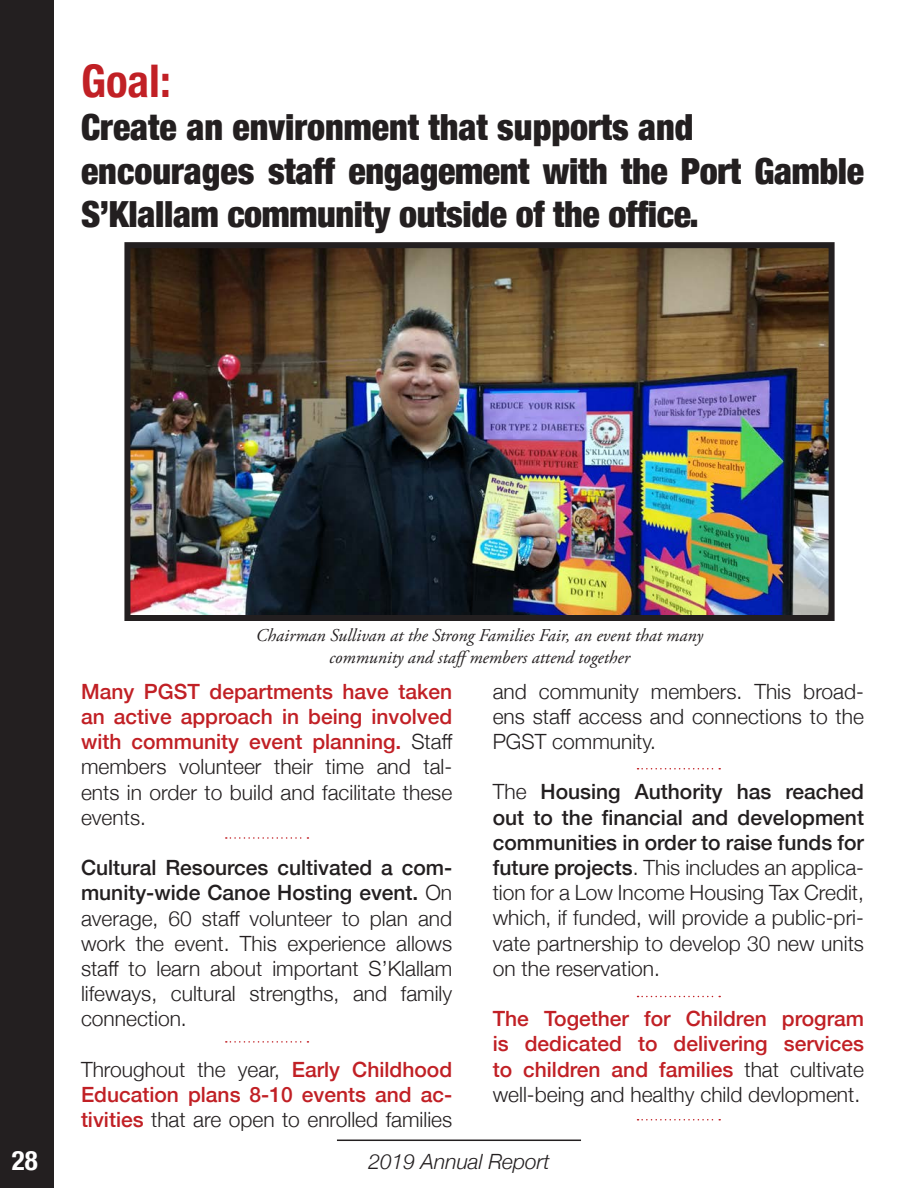
<style>
.page{position:relative;width:918px;height:1188px;background:#fff}
.page>*{position:absolute;margin:0;border:0;box-sizing:border-box;transform-origin:0 0}
.t1{font:700 condensed 45px "Helvetica Neue";color:#c12025}
.t2{font:900 condensed 36px/43.2px "Helvetica Neue";letter-spacing:-.01em;color:#231f20}
.t3{font:700 condensed 27px "Helvetica Neue";color:#fff}
.t4{font:300 21px/25.2px "Helvetica Neue";color:#231f20;text-align:justify}
.t5{font:500 21px/25.2px "Helvetica Neue";color:#c12025;text-align:justify}
.t6{font:italic 300 21px "Helvetica Neue";color:#231f20}
.t7{font:italic 18px "Adobe Garamond Pro";color:#231f20}
.s1{font-weight:300;color:#231f20}
.s2{font-weight:500}
</style>
<div class="page">
<div style="left:0;top:0;width:54px;height:1188px;background:#231f20"></div>
<img style="left:131px;top:249px;width:697px;height:365px">
<div style="left:124px;top:242px;width:711px;height:379px;border:6px solid #231f20"></div>
<hr style="left:337px;top:1140px;width:244px;height:1px;background:#231f20">
<svg style="left:226px;top:837px;width:82px;height:2px"></svg>
<svg style="left:226px;top:1041px;width:82px;height:2px"></svg>
<svg style="left:638px;top:768px;width:82px;height:2px"></svg>
<svg style="left:638px;top:996px;width:82px;height:1px"></svg>
<svg style="left:638px;top:1119px;width:82px;height:1px"></svg>
<p class="t1" style="left:81px;top:44px;width:91px">Goal:</p>
<p class="t2" style="left:81px;top:104px;width:614px">Create an environment that supports and</p>
<p class="t2" style="left:81px;top:147px;width:785px">encourages staff engagement with the Port Gamble<br>S’Klallam community outside of the office.</p>
<p class="t3" style="left:12px;top:1138px;width:27px">28</p>
<p class="t7" style="left:256px;top:625px;width:449px">Chairman Sullivan at the Strong Families Fair, an event that many</p>
<p class="t7" style="left:329px;top:646px;width:302px">community and staffmembers attend together</p>
<p class="t5" style="left:81px;top:677px;width:373px">Many PGST departments have taken an active approach in being involved with community event planning. <span class="s1">Staff members volunteer their time and tal&shy;ents in order to build and facilitate these events.</span></p>
<p class="t4" style="left:81px;top:854px;width:373px"><span class="s2">Cultural Resources cultivated a com&shy;munity-wide Canoe Hosting event.</span> On average, 60 staff volunteer to plan and work the event. This experience allows staff to learn about important S’Klallam lifeways, cultural strengths, and family connection.</p>
<p class="t5" style="left:81px;top:1055px;width:373px"><span class="s1">Throughout the year,</span> Early Childhood Education plans 8-10 events and ac&shy;tivities <span class="s1">that are open to enrolled families</span></p>
<p class="t4" style="left:493px;top:677px;width:373px">and community members. This broad&shy;ens staff access and connections to the PGST community.</p>
<p class="t4" style="left:493px;top:778px;width:373px">The <span class="s2">Housing Authority has reached out to the financial and development communities in order to raise funds for future projects</span>. This includes an applica&shy;tion for a Low Income Housing Tax Credit, which, if funded, will provide a public-pri&shy;vate partnership to develop 30 new units on the reservation.</p>
<p class="t5" style="left:493px;top:1004px;width:373px">The Together for Children program is dedicated to delivering services to children and families <span class="s1">that cultivate well-being and healthy child devlopment.</span></p>
<p class="t6" style="left:368px;top:1145px;width:183px">2019 Annual Report</p>
</div>
